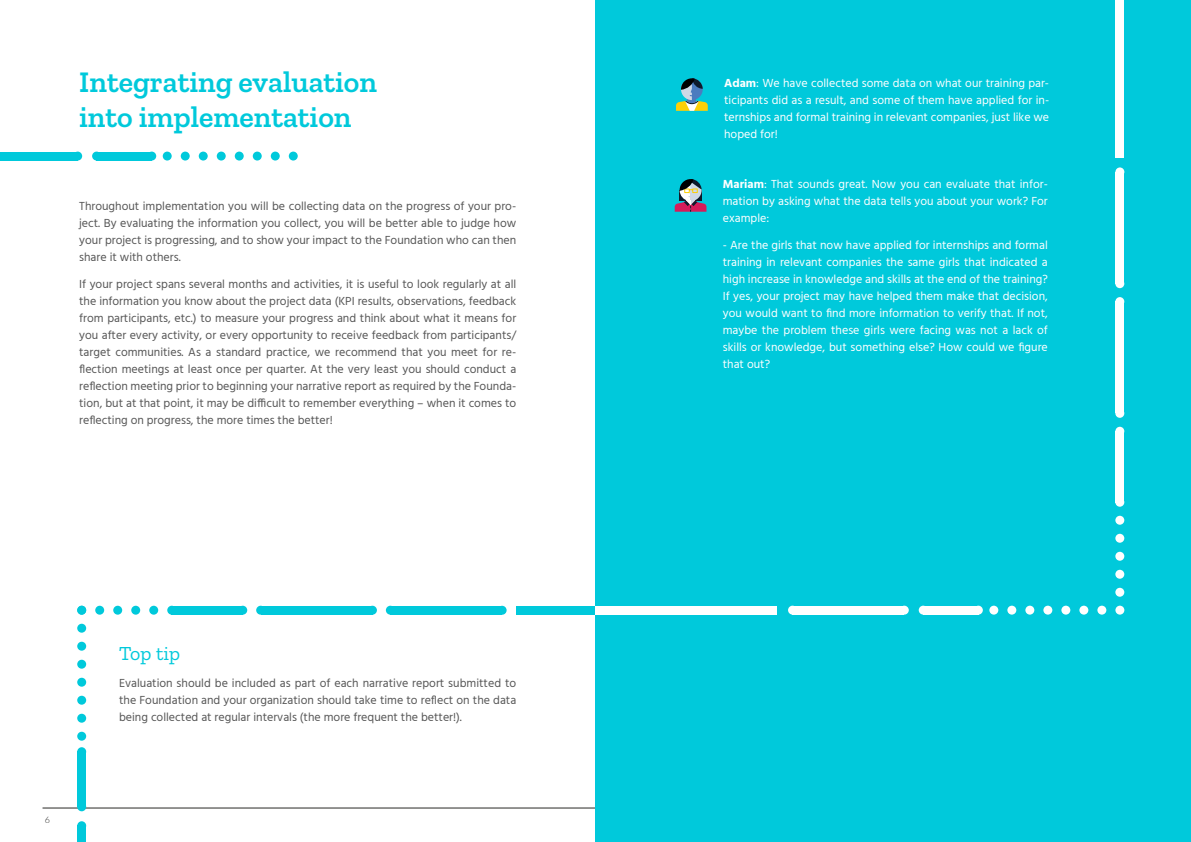
<style>
.page{position:relative;width:1191px;height:842px;background:#fff}
.page>*{position:absolute;margin:0;border:0;box-sizing:border-box;transform-origin:0 0}
.t1{font:600 30px/35px "Zilla Slab";color:#00c9db}
.t2{font:20px "Zilla Slab";color:#00c9db}
.t3{font:12px/17px "Hind";color:#565656;text-align:justify}
.t4{font:12px/17px "Hind";color:#fff;text-align:justify}
.t5{font:300 9px "Lato";color:#282826}
.s1{font-weight:700}
</style>
<div class="page">
<hr style="left:43px;top:808px;width:552px;height:1px;background:#282826">
<div style="left:516px;top:606px;width:149px;height:9px;background:#00c9db"></div>
<div style="left:95px;top:606px;width:9px;height:9px;background:#00c9db;border-radius:50%"></div>
<div style="left:113px;top:606px;width:9px;height:9px;background:#00c9db;border-radius:50%"></div>
<div style="left:131px;top:606px;width:9px;height:9px;background:#00c9db;border-radius:50%"></div>
<div style="left:149px;top:606px;width:9px;height:9px;background:#00c9db;border-radius:50%"></div>
<div style="left:167px;top:606px;width:9px;height:9px;background:#00c9db;border-radius:50%"></div>
<div style="left:172px;top:606px;width:71px;height:9px;background:#00c9db"></div>
<div style="left:238px;top:606px;width:9px;height:9px;background:#00c9db;border-radius:50%"></div>
<div style="left:390px;top:606px;width:112px;height:9px;background:#00c9db"></div>
<div style="left:261px;top:606px;width:111px;height:9px;background:#00c9db"></div>
<div style="left:497px;top:606px;width:9px;height:9px;background:#00c9db;border-radius:50%"></div>
<div style="left:386px;top:606px;width:9px;height:9px;background:#00c9db;border-radius:50%"></div>
<div style="left:368px;top:606px;width:9px;height:9px;background:#00c9db;border-radius:50%"></div>
<div style="left:256px;top:606px;width:9px;height:9px;background:#00c9db;border-radius:50%"></div>
<div style="left:77px;top:802px;width:9px;height:9px;background:#00c9db;border-radius:50%"></div>
<div style="left:77px;top:752px;width:9px;height:55px;background:#00c9db"></div>
<div style="left:77px;top:747px;width:9px;height:9px;background:#00c9db;border-radius:50%"></div>
<div style="left:77px;top:606px;width:9px;height:9px;background:#00c9db;border-radius:50%"></div>
<div style="left:77px;top:624px;width:9px;height:9px;background:#00c9db;border-radius:50%"></div>
<div style="left:77px;top:642px;width:9px;height:9px;background:#00c9db;border-radius:50%"></div>
<div style="left:77px;top:660px;width:9px;height:9px;background:#00c9db;border-radius:50%"></div>
<div style="left:77px;top:678px;width:9px;height:9px;background:#00c9db;border-radius:50%"></div>
<div style="left:77px;top:696px;width:9px;height:9px;background:#00c9db;border-radius:50%"></div>
<div style="left:77px;top:714px;width:9px;height:9px;background:#00c9db;border-radius:50%"></div>
<div style="left:77px;top:732px;width:9px;height:9px;background:#00c9db;border-radius:50%"></div>
<div style="left:77px;top:826px;width:9px;height:16px;background:#00c9db"></div>
<div style="left:77px;top:821px;width:9px;height:9px;background:#00c9db;border-radius:50%"></div>
<div style="left:595px;top:0;width:596px;height:842px;background:#00c9db"></div>
<div style="left:792px;top:606px;width:112px;height:9px;background:#fff"></div>
<div style="left:595px;top:606px;width:181px;height:9px;background:#fff"></div>
<svg style="left:918px;top:606px;width:9px;height:9px"></svg>
<div style="left:923px;top:606px;width:55px;height:9px;background:#fff"></div>
<div style="left:974px;top:606px;width:8px;height:9px;background:#fff;border-radius:50%"></div>
<div style="left:1115px;top:606px;width:9px;height:9px;background:#fff;border-radius:50%"></div>
<div style="left:1097px;top:606px;width:9px;height:9px;background:#fff;border-radius:50%"></div>
<div style="left:1079px;top:606px;width:9px;height:9px;background:#fff;border-radius:50%"></div>
<div style="left:1061px;top:606px;width:9px;height:9px;background:#fff;border-radius:50%"></div>
<div style="left:1043px;top:606px;width:9px;height:9px;background:#fff;border-radius:50%"></div>
<div style="left:1025px;top:606px;width:9px;height:9px;background:#fff;border-radius:50%"></div>
<div style="left:1007px;top:606px;width:9px;height:9px;background:#fff;border-radius:50%"></div>
<div style="left:989px;top:606px;width:9px;height:9px;background:#fff;border-radius:50%"></div>
<div style="left:900px;top:606px;width:8px;height:9px;background:#fff;border-radius:50%"></div>
<div style="left:788px;top:606px;width:9px;height:9px;background:#fff;border-radius:50%"></div>
<div style="left:1115px;top:0;width:9px;height:157px;background:#fff"></div>
<div style="left:1115px;top:588px;width:9px;height:9px;background:#fff;border-radius:50%"></div>
<div style="left:1115px;top:570px;width:9px;height:9px;background:#fff;border-radius:50%"></div>
<div style="left:1115px;top:552px;width:9px;height:9px;background:#fff;border-radius:50%"></div>
<div style="left:1115px;top:534px;width:9px;height:9px;background:#fff;border-radius:50%"></div>
<div style="left:1115px;top:516px;width:9px;height:9px;background:#fff;border-radius:50%"></div>
<div style="left:1115px;top:498px;width:9px;height:9px;background:#fff;border-radius:50%"></div>
<div style="left:1115px;top:431px;width:9px;height:71px;background:#fff"></div>
<div style="left:1115px;top:427px;width:9px;height:9px;background:#fff;border-radius:50%"></div>
<div style="left:1115px;top:172px;width:9px;height:112px;background:#fff"></div>
<div style="left:1115px;top:302px;width:9px;height:111px;background:#fff"></div>
<div style="left:1115px;top:167px;width:9px;height:9px;background:#fff;border-radius:50%"></div>
<div style="left:1115px;top:279px;width:9px;height:9px;background:#fff;border-radius:50%"></div>
<div style="left:1115px;top:297px;width:9px;height:9px;background:#fff;border-radius:50%"></div>
<div style="left:1115px;top:409px;width:9px;height:9px;background:#fff;border-radius:50%"></div>
<svg style="left:674px;top:179px;width:32px;height:33px"></svg>
<div style="left:92px;top:152px;width:9px;height:9px;background:#00c9db;border-radius:50%"></div>
<div style="left:97px;top:152px;width:55px;height:9px;background:#00c9db"></div>
<div style="left:147px;top:152px;width:9px;height:9px;background:#00c9db;border-radius:50%"></div>
<div style="left:289px;top:152px;width:9px;height:9px;background:#00c9db;border-radius:50%"></div>
<div style="left:271px;top:152px;width:9px;height:9px;background:#00c9db;border-radius:50%"></div>
<div style="left:253px;top:152px;width:9px;height:9px;background:#00c9db;border-radius:50%"></div>
<div style="left:235px;top:152px;width:9px;height:9px;background:#00c9db;border-radius:50%"></div>
<div style="left:217px;top:152px;width:9px;height:9px;background:#00c9db;border-radius:50%"></div>
<div style="left:199px;top:152px;width:9px;height:9px;background:#00c9db;border-radius:50%"></div>
<div style="left:181px;top:152px;width:9px;height:9px;background:#00c9db;border-radius:50%"></div>
<div style="left:163px;top:152px;width:9px;height:9px;background:#00c9db;border-radius:50%"></div>
<div style="left:0;top:152px;width:78px;height:9px;background:#00c9db"></div>
<div style="left:73px;top:152px;width:9px;height:9px;background:#00c9db;border-radius:50%"></div>
<svg style="left:676px;top:78px;width:32px;height:33px"></svg>
<h1 class="t1" style="left:79px;top:65px;width:299px">Integrating evaluation into implementation</h1>
<p class="t3" style="left:79px;top:199px;width:438px">Throughout implementation you will be collecting data on the progress of your pro&shy;ject. By evaluating the information you collect, you will be better able to judge how your project is progressing, and to show your impact to the Foundation who can then share it with others.</p>
<p class="t3" style="left:79px;top:277px;width:438px">If your project spans several months and activities, it is useful to look regularly at all the information you know about the project data (KPI results, observations, feedback from participants, etc.) to measure your progress and think about what it means for you after every activity, or every opportunity to receive feedback from participants/ target communities. As a standard practice, we recommend that you meet for re&shy;flection meetings at least once per quarter. At the very least you should conduct a reflection meeting prior to beginning your narrative report as required by the Founda&shy;tion, but at that point, it may be difficult to remember everything – when it comes to reflecting on progress, the more times the better!</p>
<p class="t5" style="left:45px;top:814px;width:7px">6</p>
<h2 class="t2" style="left:119px;top:643px;width:62px">Top tip</h2>
<p class="t3" style="left:119px;top:675px;width:399px">Evaluation should be included as part of each narrative report submitted to the Foundation and your organization should take time to reflect on the data being collected at regular intervals (the more frequent the better!).</p>
<p class="t4" style="left:724px;top:75px;width:326px"><span class="s1">Adam</span>: We have collected some data on what our training par&shy;ticipants did as a result, and some of them have applied for in&shy;ternships and formal training in relevant companies, just like we hoped for!</p>
<p class="t4" style="left:723px;top:176px;width:326px"><span class="s1">Mariam</span>: That sounds great. Now you can evaluate that infor&shy;mation by asking what the data tells you about your work? For example:</p>
<p class="t4" style="left:723px;top:237px;width:326px">- Are the girls that now have applied for internships and formal training in relevant companies the same girls that indicated a high increase in knowledge and skills at the end of the training?<br>If yes, your project may have helped them make that decision, you would want to find more information to verify that. If not, maybe the problem these girls were facing was not a lack of skills or knowledge, but something else? How could we figure that out?</p>
</div>
